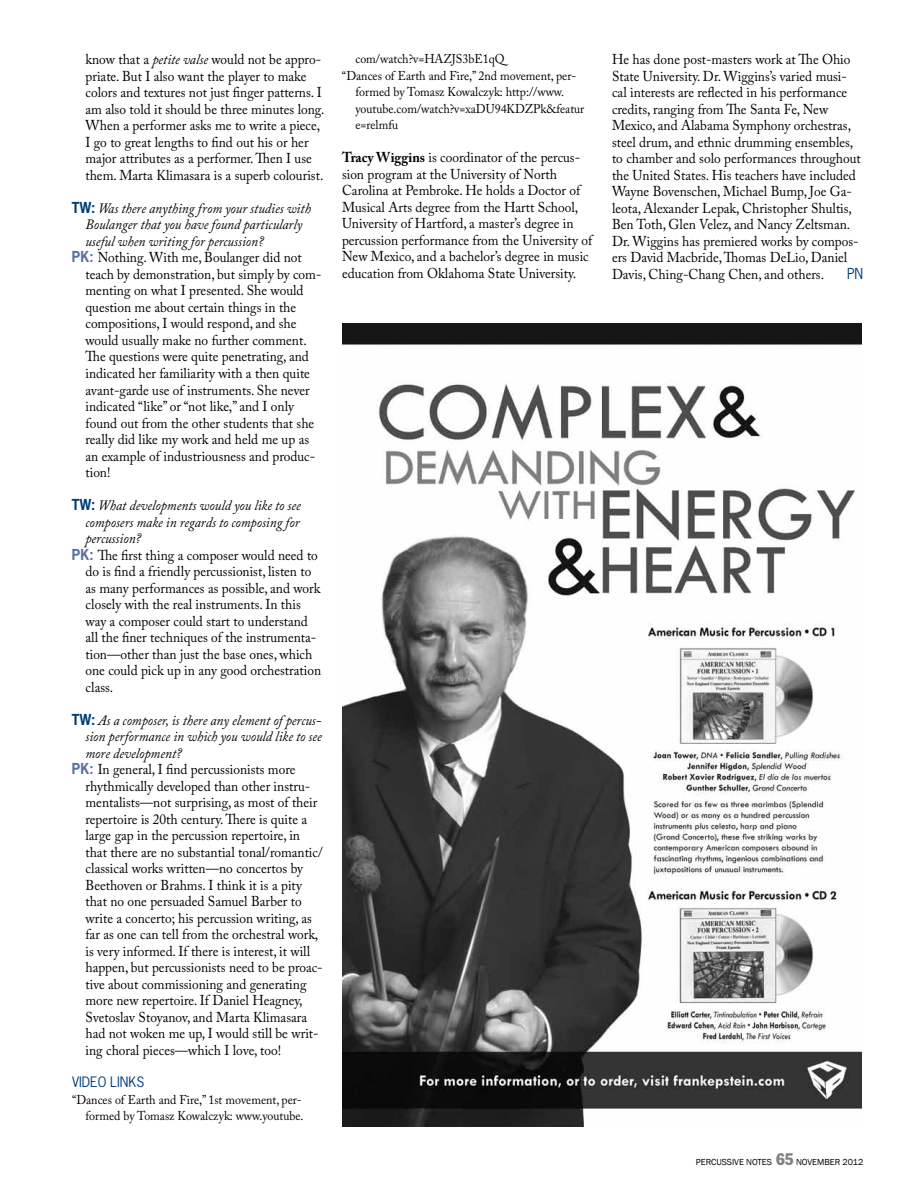
<style>
.page{position:relative;width:918px;height:1188px;background:#fff}
.page>*{position:absolute;margin:0;border:0;box-sizing:border-box;transform-origin:0 0}
.t1{font:14.25px/16.5px "Adobe Caslon Pro";color:#000;scale:.94 1}
.t2{font:italic 14.25px "Adobe Caslon Pro";color:#000;scale:.94 1}
.t3{font:14.25px "News Gothic";color:#003d7a;scale:.94 1}
.t4{font:13.5px "News Gothic";color:#003d7a}
.t5{font:12.75px/16.5px "Adobe Caslon Pro";color:#000;text-align:right;scale:.94 1}
.t6{font:9px "Franklin Gothic";color:#000}
.s1{font-style:italic}
.s2{font-family:"News Gothic";font-weight:700;font-style:normal;color:#003d7a}
.s3{font-family:"News Gothic";font-weight:700;color:#5972a3}
.s4{font-weight:700}
.s5{font-stretch:condensed;font-size:16.5px;color:#808285}
</style>
<div class="page">
<img style="left:342px;top:323px;width:520px;height:803px">
<p class="t1" style="left:86px;top:51px;width:256px">know that a <span class="s1">petite valse</span> would not be appro&shy;priate. But I also want the player to make colors and textures not just finger patterns. I am also told it should be three minutes long.<br>When a performer asks me to write a piece, I go to great lengths to find out his or her major attributes as a performer. Then I use them. Marta Klimasara is a superb colourist.</p>
<p class="t2" style="left:72px;top:200px;width:256px"><span class="s2">TW:</span> Was there anything from your studies with</p>
<p class="t2" style="left:86px;top:216px;width:232px">Boulanger that you have found particularly</p>
<p class="t2" style="left:86px;top:233px;width:191px">useful when writing for percussion?</p>
<p class="t1" style="left:72px;top:249px;width:246px"><span class="s3">PK:</span> Nothing. With me, Boulanger did not</p>
<p class="t1" style="left:86px;top:266px;width:252px">teach by demonstration, but simply by com-</p>
<p class="t1" style="left:86px;top:282px;width:234px">menting on what I presented. She would</p>
<p class="t1" style="left:86px;top:299px;width:226px">question me about certain things in the</p>
<p class="t1" style="left:86px;top:315px;width:226px">compositions, I would respond, and she</p>
<p class="t1" style="left:86px;top:332px;width:237px">would usually make no further comment.</p>
<p class="t1" style="left:86px;top:348px;width:239px">The questions were quite penetrating, and</p>
<p class="t1" style="left:86px;top:365px;width:240px">indicated her familiarity with a then quite</p>
<p class="t1" style="left:86px;top:381px;width:240px">avant-garde use of instruments. She never</p>
<p class="t1" style="left:86px;top:398px;width:223px">indicated “like” or “not like,” and I only</p>
<p class="t1" style="left:86px;top:414px;width:245px">found out from the other students that she</p>
<p class="t1" style="left:86px;top:431px;width:239px">really did like my work and held me up as</p>
<p class="t1" style="left:86px;top:447px;width:246px">an example of industriousness and produc-</p>
<p class="t1" style="left:86px;top:464px;width:28px">tion!</p>
<p class="t2" style="left:72px;top:497px;width:245px"><span class="s2">TW:</span> What developments would you like to see</p>
<p class="t2" style="left:86px;top:513px;width:229px">composers make in regards to composing for</p>
<p class="t2" style="left:86px;top:530px;width:61px">percussion?</p>
<p class="t1" style="left:72px;top:546px;width:263px"><span class="s3">PK:</span> The first thing a composer would need to</p>
<p class="t1" style="left:86px;top:563px;width:242px">do is find a friendly percussionist, listen to</p>
<p class="t1" style="left:86px;top:579px;width:251px">as many performances as possible, and work</p>
<p class="t1" style="left:86px;top:596px;width:231px">closely with the real instruments. In this</p>
<p class="t1" style="left:86px;top:612px;width:238px">way a composer could start to understand</p>
<p class="t1" style="left:86px;top:629px;width:247px">all the finer techniques of the instrumenta-</p>
<p class="t1" style="left:86px;top:645px;width:243px">tion—other than just the base ones, which</p>
<p class="t1" style="left:86px;top:662px;width:252px">one could pick up in any good orchestration</p>
<p class="t1" style="left:86px;top:678px;width:31px">class.</p>
<p class="t2" style="left:72px;top:711px;width:267px"><span class="s2">TW:</span> As a composer, is there any element of percus-</p>
<p class="t2" style="left:86px;top:728px;width:253px">sion performance in which you would like to see</p>
<p class="t2" style="left:86px;top:744px;width:104px">more development?</p>
<p class="t1" style="left:72px;top:761px;width:239px"><span class="s3">PK:</span> In general, I find percussionists more</p>
<p class="t1" style="left:86px;top:777px;width:241px">rhythmically developed than other instru-</p>
<p class="t1" style="left:86px;top:794px;width:248px">mentalists—not surprising, as most of their</p>
<p class="t1" style="left:86px;top:810px;width:237px">repertoire is 20th century. There is quite a</p>
<p class="t1" style="left:86px;top:827px;width:230px">large gap in the percussion repertoire, in</p>
<p class="t1" style="left:86px;top:843px;width:254px">that there are no substantial tonal/romantic/</p>
<p class="t1" style="left:86px;top:860px;width:233px">classical works written—no concertos by</p>
<p class="t1" style="left:86px;top:876px;width:232px">Beethoven or Brahms. I think it is a pity</p>
<p class="t1" style="left:86px;top:893px;width:232px">that no one persuaded Samuel Barber to</p>
<p class="t1" style="left:86px;top:909px;width:242px">write a concerto; his percussion writing, as</p>
<p class="t1" style="left:86px;top:926px;width:249px">far as one can tell from the orchestral work,</p>
<p class="t1" style="left:86px;top:942px;width:241px">is very informed. If there is interest, it will</p>
<p class="t1" style="left:86px;top:959px;width:254px">happen, but percussionists need to be proac-</p>
<p class="t1" style="left:86px;top:975px;width:237px">tive about commissioning and generating</p>
<p class="t1" style="left:86px;top:992px;width:233px">more new repertoire. If Daniel Heagney,</p>
<p class="t1" style="left:86px;top:1008px;width:237px">Svetoslav Stoyanov, and Marta Klimasara</p>
<p class="t1" style="left:86px;top:1025px;width:250px">had not woken me up, I would still be writ-</p>
<p class="t1" style="left:86px;top:1041px;width:210px">ing choral pieces—which I love, too!</p>
<p class="t4" style="left:72px;top:1074px;width:74px">VIDEO LINKS</p>
<p class="t5" style="left:72px;top:1091px;width:248px">“Dances of Earth and Fire,” 1st movement, per&shy;formed by Tomasz Kowalczyk: www.youtube.</p>
<p class="t5" style="left:355px;top:51px;width:160px">com/watch?v=HAZJS3bE1qQ</p>
<p class="t5" style="left:342px;top:67px;width:251px">“Dances of Earth and Fire,” 2nd movement, per-</p>
<p class="t5" style="left:355px;top:84px;width:224px">formed by Tomasz Kowalczyk: http://www.</p>
<p class="t5" style="left:355px;top:100px;width:245px">youtube.com/watch?v=xaDU94KDZPk&amp;featur</p>
<p class="t5" style="left:355px;top:117px;width:47px">e=relmfu</p>
<p class="t1" style="left:342px;top:149px;width:268px"><span class="s4">Tracy Wiggins</span> is coordinator of the percus&shy;sion program at the University of North Carolina at Pembroke. He holds a Doctor of Musical Arts degree from the Hartt School, University of Hartford, a master’s degree in percussion performance from the University of New Mexico, and a bachelor’s degree in music education from Oklahoma State University.</p>
<p class="t1" style="left:612px;top:51px;width:266px">He has done post-masters work at The Ohio State University. Dr. Wiggins’s varied musi&shy;cal interests are reflected in his performance credits, ranging from The Santa Fe, New Mexico, and Alabama Symphony orchestras, steel drum, and ethnic drumming ensembles, to chamber and solo performances throughout the United States. His teachers have included Wayne Bovenschen, Michael Bump, Joe Ga&shy;leota, Alexander Lepak, Christopher Shultis, Ben Toth, Glen Velez, and Nancy Zeltsman.<br>Dr. Wiggins has premiered works by compos&shy;ers David Macbride, Thomas DeLio, Daniel Davis, Ching-Chang Chen, and others.</p>
<p class="t3" style="left:847px;top:264px;width:19px">PN</p>
<p class="t6" style="left:696px;top:1156px;width:169px">PERCUSSIVE NOTES <span class="s5">65</span> N OVEMBER 2012</p>
</div>
